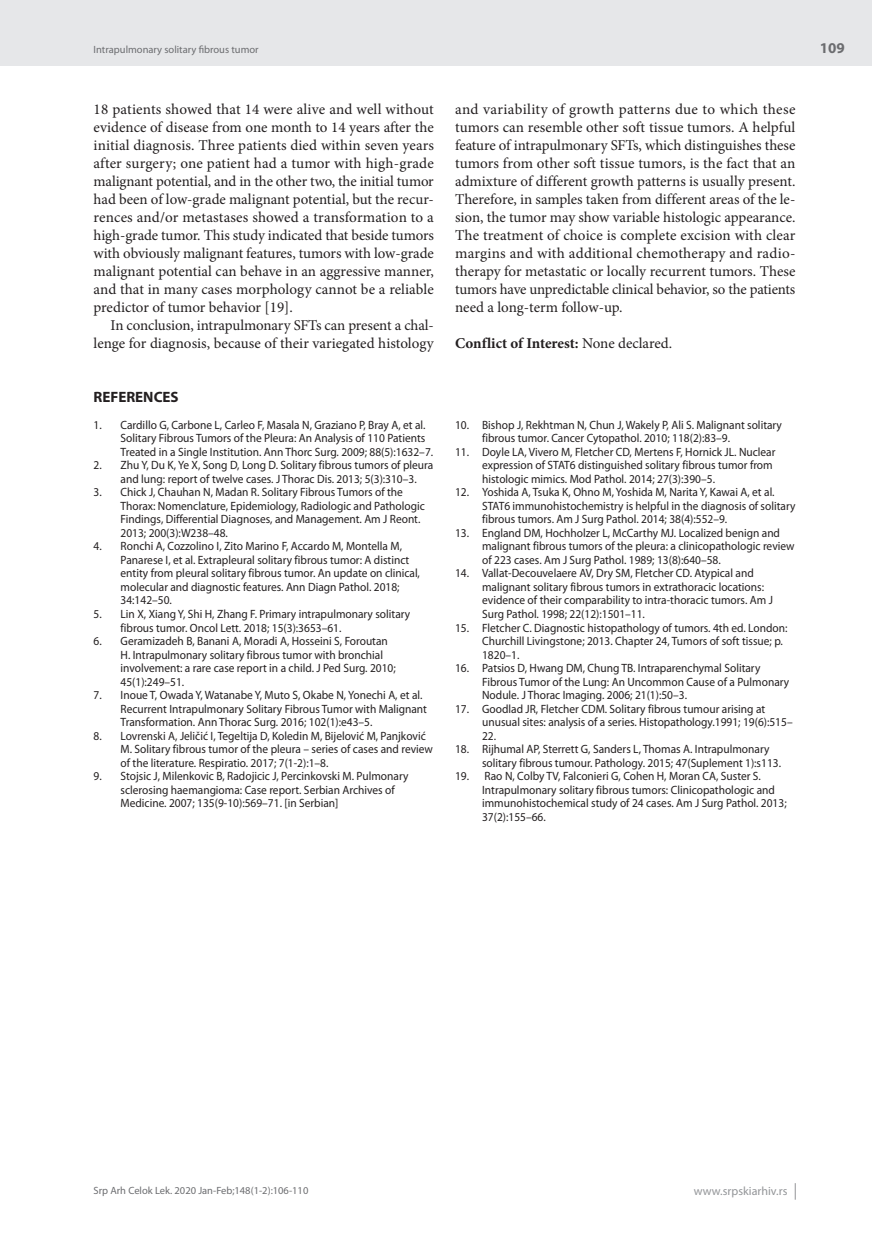
<style>
.page{position:relative;width:872px;height:1234px;background:#fff}
.page>*{position:absolute;margin:0;border:0;box-sizing:border-box;transform-origin:0 0}
.t1{font:15px/18px "Minion Pro";letter-spacing:-.005em;color:#231f20;text-align:justify}
.t2{font:700 15px "Minion Pro";letter-spacing:-.005em;color:#231f20}
.t3{font:700 15px "Myriad Pro";color:#231f20}
.t4{font:700 15px "Myriad Pro";color:#6c6d70}
.t5{font:12px/13.5px "Myriad Pro";color:#231f20;scale:.95 1}
.t6{font:12px "Myriad Pro";color:#939598}
.t7{font:10.5px "Myriad Pro";color:#6c6d70}
.s1{font-weight:400}
</style>
<div class="page">
<div style="left:0;top:0;width:872px;height:66px;background:#e6e7e9"></div>
<svg style="left:795px;top:1183px;width:1px;height:16px"></svg>
<p class="t7" style="left:94px;top:43px;width:167px">Intrapulmonary solitary fibrous tumor</p>
<p class="t1" style="left:94px;top:100px;width:342px">18 patients showed that 14 were alive and well without evidence of disease from one month to 14 years after the initial diagnosis. Three patients died within seven years after surgery; one patient had a tumor with high-grade malignant potential, and in the other two, the initial tumor had been of low-grade malignant potential, but the recur&shy;rences and/or metastases showed a transformation to a high-grade tumor. This study indicated that beside tumors with obviously malignant features, tumors with low-grade malignant potential can behave in an aggressive manner, and that in many cases morphology cannot be a reliable predictor of tumor behavior [19].</p>
<p class="t1" style="left:94px;top:316px;width:342px;text-align:right">In conclusion, intrapulmonary SFTs can present a chal&shy;lenge for diagnosis, because of their variegated histology</p>
<p class="t3" style="left:94px;top:387px;width:87px">REFERENCES</p>
<p class="t5" style="left:121px;top:418px;width:330px;text-indent:-27px">1. Cardillo G, Carbone L, Carleo F, Masala N, Graziano P, Bray A, et al.<br>Solitary Fibrous Tumors of the Pleura: An Analysis of 110 Patients<br>Treated in a Single Institution. Ann Thorc Surg. 2009; 88(5):1632–7.</p>
<p class="t5" style="left:121px;top:458px;width:331px;text-indent:-27px">2. Zhu Y, Du K, Ye X, Song D, Long D. Solitary fibrous tumors of pleura and lung: report of twelve cases. J Thorac Dis. 2013; 5(3):310–3.</p>
<p class="t5" style="left:121px;top:485px;width:322px;text-indent:-27px">3. Chick J, Chauhan N, Madan R. Solitary Fibrous Tumors of the Thorax: Nomenclature, Epidemiology, Radiologic and Pathologic Findings, Differential Diagnoses, and Management. Am J Reont.<br>2013; 200(3):W238–48.</p>
<p class="t5" style="left:121px;top:539px;width:317px;text-indent:-27px">4. Ronchi A, Cozzolino I, Zito Marino F, Accardo M, Montella M, Panarese I, et al. Extrapleural solitary fibrous tumor: A distinct entity from pleural solitary fibrous tumor. An update on clinical, molecular and diagnostic features. Ann Diagn Pathol. 2018; 34:142–50.</p>
<p class="t5" style="left:121px;top:607px;width:306px;text-indent:-27px">5. Lin X, Xiang Y, Shi H, Zhang F. Primary intrapulmonary solitary fibrous tumor. Oncol Lett. 2018; 15(3):3653–61.</p>
<p class="t5" style="left:121px;top:634px;width:291px;text-indent:-27px">6. Geramizadeh B, Banani A, Moradi A, Hosseini S, Foroutan H. Intrapulmonary solitary fibrous tumor with bronchial involvement: a rare case report in a child. J Ped Surg. 2010; 45(1):249–51.</p>
<p class="t5" style="left:121px;top:688px;width:324px;text-indent:-27px">7. Inoue T, Owada Y, Watanabe Y, Muto S, Okabe N, Yonechi A, et al.<br>Recurrent Intrapulmonary Solitary Fibrous Tumor with Malignant<br>Transformation. Ann Thorac Surg. 2016; 102(1):e43–5.</p>
<p class="t5" style="left:121px;top:728px;width:330px;text-indent:-27px">8. Lovrenski A, Jeličić I, Tegeltija D, Koledin M, Bijelović M, Panjković<br>M. Solitary fibrous tumor of the pleura – series of cases and review of the literature. Respiratio. 2017; 7(1-2):1–8.</p>
<p class="t5" style="left:121px;top:769px;width:304px;text-indent:-27px">9. Stojsic J, Milenkovic B, Radojicic J, Percinkovski M. Pulmonary sclerosing haemangioma: Case report. Serbian Archives of<br>Medicine. 2007; 135(9-10):569–71. [in Serbian]</p>
<p class="t1" style="left:455px;top:100px;width:342px">and variability of growth patterns due to which these tumors can resemble other soft tissue tumors. A helpful feature of intrapulmonary SFTs, which distinguishes these tumors from other soft tissue tumors, is the fact that an admixture of different growth patterns is usually present.<br>Therefore, in samples taken from different areas of the le&shy;sion, the tumor may show variable histologic appearance.<br>The treatment of choice is complete excision with clear margins and with additional chemotherapy and radio&shy;therapy for metastatic or locally recurrent tumors. These tumors have unpredictable clinical behavior, so the patients need a long-term follow-up.</p>
<p class="t2" style="left:455px;top:332px;width:218px">Conflict of Interest: <span class="s1">None declared.</span></p>
<p class="t5" style="left:482px;top:418px;width:317px;text-indent:-27px">10. Bishop J, Rekhtman N, Chun J, Wakely P, Ali S. Malignant solitary fibrous tumor. Cancer Cytopathol. 2010; 118(2):83–9.</p>
<p class="t5" style="left:482px;top:445px;width:310px;text-indent:-27px">11. Doyle LA, Vivero M, Fletcher CD, Mertens F, Hornick JL. Nuclear expression of STAT6 distinguished solitary fibrous tumor from histologic mimics. Mod Pathol. 2014; 27(3):390–5.</p>
<p class="t5" style="left:482px;top:485px;width:331px;text-indent:-27px">12. Yoshida A, Tsuka K, Ohno M, Yoshida M, Narita Y, Kawai A, et al.<br>STAT6 immunohistochemistry is helpful in the diagnosis of solitary fibrous tumors. Am J Surg Pathol. 2014; 38(4):552–9.</p>
<p class="t5" style="left:482px;top:526px;width:330px;text-indent:-27px">13. England DM, Hochholzer L, McCarthy MJ. Localized benign and malignant fibrous tumors of the pleura: a clinicopathologic review of 223 cases. Am J Surg Pathol. 1989; 13(8):640–58.</p>
<p class="t5" style="left:482px;top:566px;width:307px;text-indent:-27px">14. Vallat-Decouvelaere AV, Dry SM, Fletcher CD. Atypical and malignant solitary fibrous tumors in extrathoracic locations: evidence of their comparability to intra-thoracic tumors. Am J Surg Pathol. 1998; 22(12):1501–11.</p>
<p class="t5" style="left:482px;top:620px;width:323px;text-indent:-27px">15. Fletcher C. Diagnostic histopathology of tumors. 4th ed. London:<br>Churchill Livingstone; 2013. Chapter 24, Tumors of soft tissue; p.<br>1820–1.</p>
<p class="t5" style="left:482px;top:661px;width:325px;text-indent:-27px">16. Patsios D, Hwang DM, Chung TB. Intraparenchymal Solitary<br>Fibrous Tumor of the Lung: An Uncommon Cause of a Pulmonary<br>Nodule. J Thorac Imaging. 2006; 21(1):50–3.</p>
<p class="t5" style="left:482px;top:701px;width:328px;text-indent:-27px">17. Goodlad JR, Fletcher CDM. Solitary fibrous tumour arising at unusual sites: analysis of a series. Histopathology.1991; 19(6):515–<br>22.</p>
<p class="t5" style="left:482px;top:742px;width:316px;text-indent:-27px">18. Rijhumal AP, Sterrett G, Sanders L, Thomas A. Intrapulmonary solitary fibrous tumour. Pathology. 2015; 47(Suplement 1):s113.</p>
<p class="t5" style="left:482px;top:769px;width:322px;text-indent:-27px">19. Rao N, Colby TV, Falconieri G, Cohen H, Moran CA, Suster S.<br>Intrapulmonary solitary fibrous tumors: Clinicopathologic and immunohistochemical study of 24 cases. Am J Surg Pathol. 2013; 37(2):155–66.</p>
<p class="t4" style="left:820px;top:38px;width:26px">109</p>
<p class="t7" style="left:94px;top:1184px;width:216px">Srp Arh Celok Lek. 2020 Jan-Feb;148(1-2):106-110</p>
<p class="t6" style="left:694px;top:1183px;width:95px">www.srpskiarhiv.rs</p>
</div>
